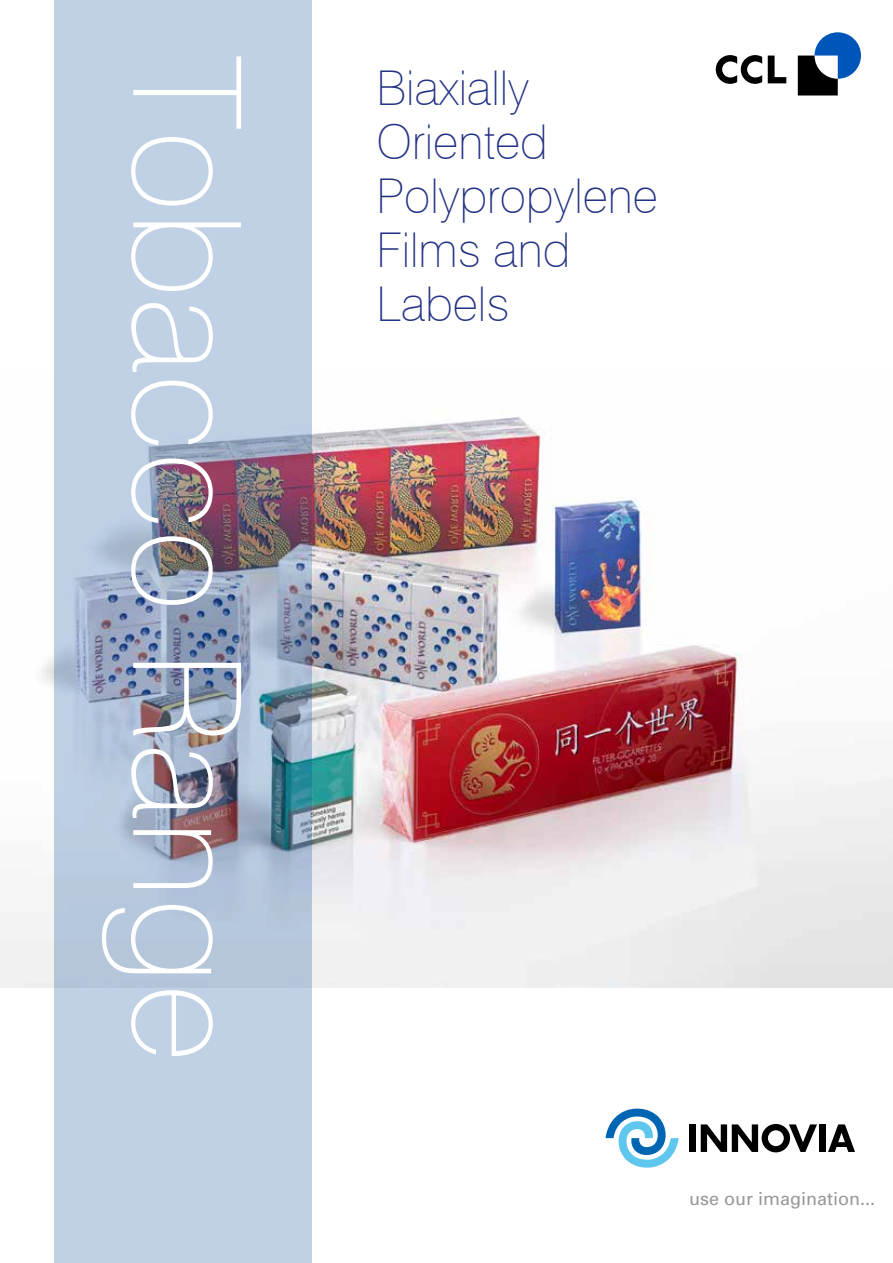
<style>
.page{position:relative;width:893px;height:1263px;background:#fff}
.page>*{position:absolute;margin:0;border:0;box-sizing:border-box;transform-origin:0 0}
.t1{font:100 150px "Swiss 721 BT";color:#fff}
.t2{font:100 48px/54px "Swiss 721 BT";color:#243285}
.t3{font:18px "Univers";color:#98989c}
</style>
<div class="page">
<img style="left:0;top:416px;width:893px;height:571px">
<svg style="left:54px;top:0;width:258px;height:1263px;background:#b1bfd4"></svg>
<svg style="left:605px;top:1108px;width:74px;height:60px"></svg>
<div style="left:690px;top:1124px;width:6px;height:28px;background:#000"></div>
<div style="left:819px;top:1124px;width:7px;height:28px;background:#000"></div>
<svg style="left:701px;top:1124px;width:116px;height:28px"></svg>
<svg style="left:828px;top:1124px;width:27px;height:28px"></svg>
<svg style="left:768px;top:56px;width:18px;height:27px"></svg>
<svg style="left:716px;top:55px;width:46px;height:29px"></svg>
<svg style="left:798px;top:32px;width:63px;height:63px"></svg>
<h1 class="t1" style="left:278px;top:54px;width:1010px;rotate:90deg">Tobacco Range</h1>
<p class="t2" style="left:377px;top:60px;width:283px">Biaxially<br>Oriented<br>Polypropylene<br>Films and<br>Labels</p>
<p class="t3" style="left:689px;top:1187px;width:188px">use our imagination...</p>
</div>
